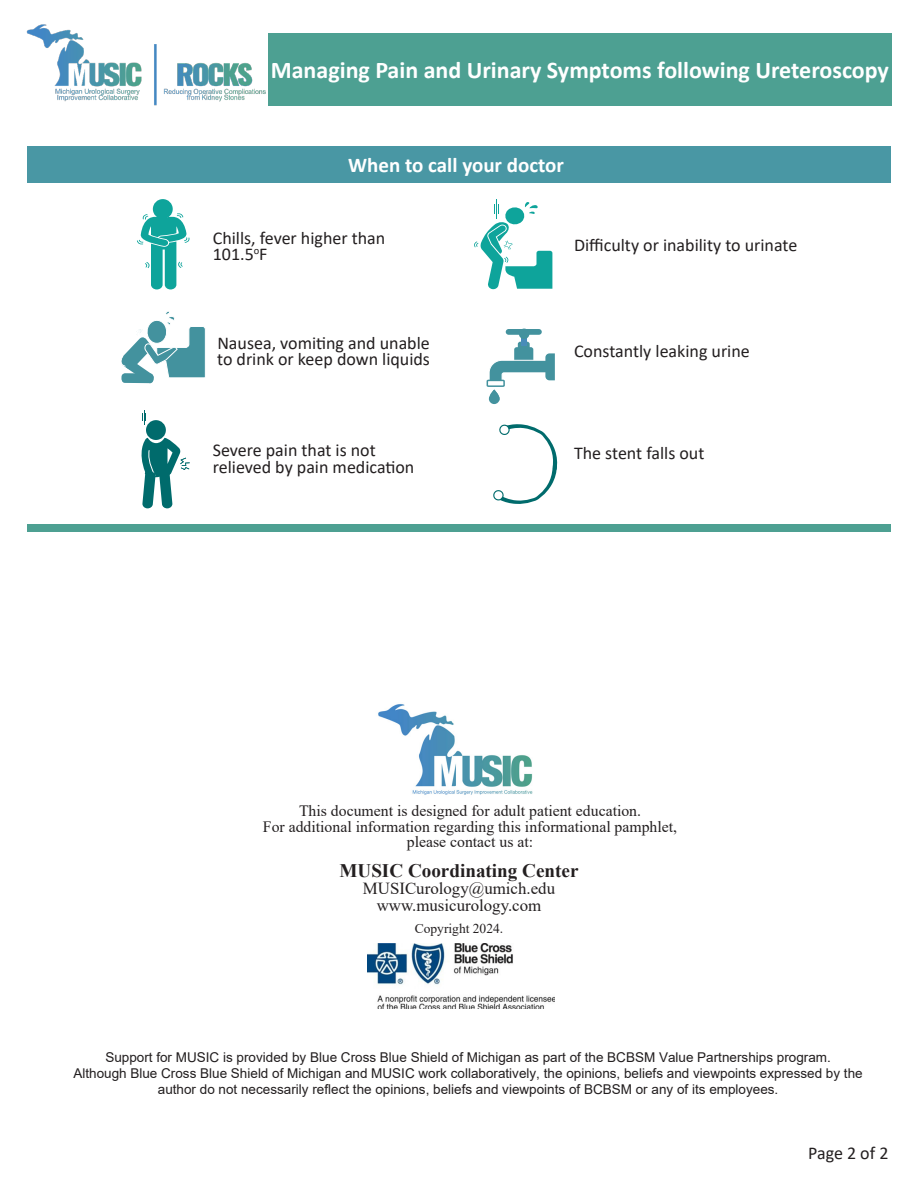
<style>
.page{position:relative;width:918px;height:1188px;background:#fff}
.page>*{position:absolute;margin:0;border:0;box-sizing:border-box;transform-origin:0 0}
.t1{font:700 24px "Calibri";color:#fff}
.t2{font:700 21px "Calibri";color:#fff}
.t3{font:700 19.2px "Times New Roman";color:#231f20}
.t4{font:18px/16.5px "Calibri";color:#231f20}
.t5{font:16.8px/16.8px "Times New Roman";color:#231f20;text-align:center}
.t6{font:15.75px "Times New Roman";color:#231f20}
.t7{font:13.5px/16.2px "Arial";color:#221e1f;text-align:center}
.t8{font:13.5px "Times New Roman";color:#231f20}
</style>
<div class="page">
<img style="left:26px;top:24px;width:246px;height:82px">
<div style="left:268px;top:34px;width:624px;height:72px;background:#4da092"></div>
<div style="left:27px;top:146px;width:864px;height:37px;background:#4997a4"></div>
<svg style="left:474px;top:199px;width:78px;height:90px"></svg>
<svg style="left:142px;top:410px;width:4px;height:15px"></svg>
<svg style="left:121px;top:311px;width:84px;height:73px"></svg>
<svg style="left:493px;top:424px;width:65px;height:80px"></svg>
<div style="left:487px;top:380px;width:18px;height:7px;border:2px solid #43929e"></div>
<div style="left:521px;top:331px;width:5px;height:15px;background:#488cb9"></div>
<div style="left:506px;top:329px;width:36px;height:6px;background:#43929e;border-radius:3px"></div>
<svg style="left:488px;top:342px;width:67px;height:40px"></svg>
<svg style="left:490px;top:390px;width:10px;height:13px"></svg>
<div style="left:519px;top:329px;width:10px;height:10px;background:#43929e;border-radius:50%"></div>
<div style="left:146px;top:420px;width:20px;height:20px;background:#006b6c;border-radius:50%"></div>
<svg style="left:137px;top:213px;width:53px;height:76px"></svg>
<div style="left:153px;top:199px;width:20px;height:20px;background:#0ea49b;border-radius:50%"></div>
<svg style="left:141px;top:438px;width:49px;height:71px"></svg>
<img style="left:378px;top:704px;width:155px;height:91px">
<img style="left:368px;top:944px;width:186px;height:65px">
<div style="left:27px;top:525px;width:864px;height:7px;background:#4da092"></div>
<p class="t1" style="left:271px;top:53px;width:620px">Managing Pain and Urinary Symptoms following Ureteroscopy</p>
<p class="t2" style="left:348px;top:151px;width:217px">When to call your doctor</p>
<p class="t4" style="left:213px;top:229px;width:174px">Chills, fever higher than<br>101.5<sup>o</sup>F</p>
<p class="t4" style="left:574px;top:236px;width:225px">Difficulty or inability to urinate</p>
<p class="t4" style="left:217px;top:334px;width:214px">Nausea, vomiting and unable to drink or keep down liquids</p>
<p class="t4" style="left:574px;top:342px;width:177px">Constantly leaking urine</p>
<p class="t4" style="left:213px;top:441px;width:165px">Severe pain that is not</p>
<p class="t4" style="left:574px;top:445px;width:132px">The stent falls out</p>
<p class="t4" style="left:213px;top:458px;width:203px">relieved by pain medication</p>
<p class="t6" style="left:299px;top:799px;width:344px">This document is designed for adult patient education.</p>
<p class="t6" style="left:263px;top:815px;width:416px">For additional information regarding this informational pamphlet,</p>
<p class="t6" style="left:407px;top:831px;width:128px">please contact us at:</p>
<p class="t3" style="left:339px;top:857px;width:241px">MUSIC Coordinating Center</p>
<p class="t5" style="left:363px;top:879px;width:194px">MUSICurology@umich.edu www.musicurology.com</p>
<p class="t8" style="left:415px;top:919px;width:90px">Copyright 2024.</p>
<p class="t7" style="left:73px;top:1049px;width:791px">Support for MUSIC is provided by Blue Cross Blue Shield of Michigan as part of the BCBSM Value Partnerships program.<br>Although Blue Cross Blue Shield of Michigan and MUSIC work collaboratively, the opinions, beliefs and viewpoints expressed by the author do not necessarily reflect the opinions, beliefs and viewpoints of BCBSM or any of its employees.</p>
<p class="t4" style="left:808px;top:1144px;width:82px">Page 2 of 2</p>
</div>
